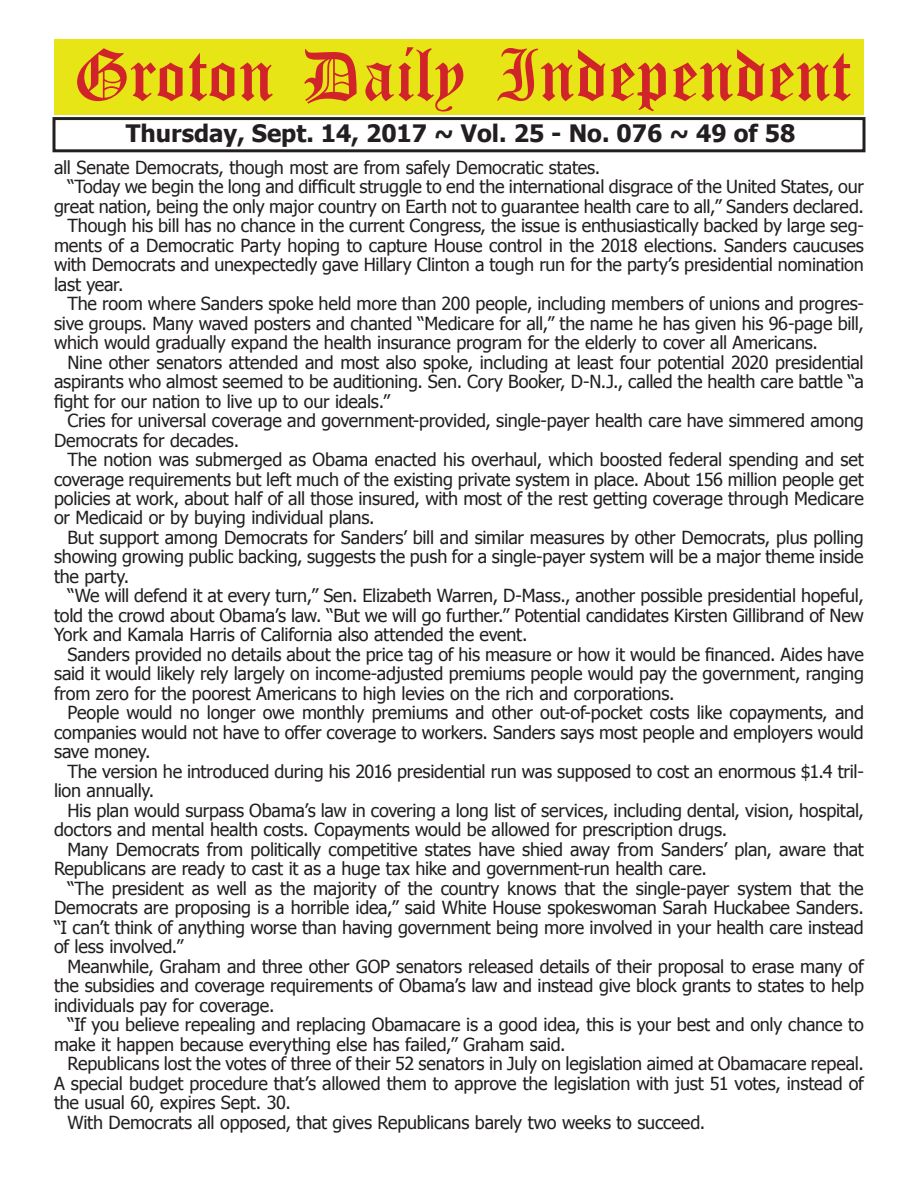
<style>
.page{position:relative;width:918px;height:1188px;background:#fff}
.page>*{position:absolute;margin:0;border:0;box-sizing:border-box;transform-origin:0 0}
.t1{font:54px "Old English Five";color:#d1232a}
.t2{font:700 24px "Tahoma";color:#231f20}
.t3{font:18px "Tahoma";letter-spacing:-.01em;color:#231f20}
</style>
<div class="page">
<div style="left:52px;top:117px;width:814px;height:35px;border:3px solid #231f20"></div>
<div style="left:54px;top:40px;width:810px;height:75px;background:#e7e515"></div>
<h1 class="t1" style="left:73px;top:50px;width:779px">Groton Daily Independent</h1>
<h2 class="t2" style="left:126px;top:116px;width:671px">Thursday, Sept. 14, 2017 ~ Vol. 25 - No. 076 ~ 49 of 58</h2>
<p class="t3" style="left:54px;top:155px;width:548px">all Senate Democrats, though most are from safely Democratic states.</p>
<p class="t3" style="left:68px;top:174px;width:798px">“Today we begin the long and difficult struggle to end the international disgrace of the United States, our</p>
<p class="t3" style="left:54px;top:194px;width:811px">great nation, being the only major country on Earth not to guarantee health care to all,” Sanders declared.</p>
<p class="t3" style="left:68px;top:213px;width:798px">Though his bill has no chance in the current Congress, the issue is enthusiastically backed by large seg-</p>
<p class="t3" style="left:54px;top:233px;width:811px">ments of a Democratic Party hoping to capture House control in the 2018 elections. Sanders caucuses</p>
<p class="t3" style="left:54px;top:252px;width:811px">with Democrats and unexpectedly gave Hillary Clinton a tough run for the party’s presidential nomination</p>
<p class="t3" style="left:54px;top:272px;width:71px">last year.</p>
<p class="t3" style="left:68px;top:291px;width:798px">The room where Sanders spoke held more than 200 people, including members of unions and progres-</p>
<p class="t3" style="left:54px;top:311px;width:811px">sive groups. Many waved posters and chanted “Medicare for all,” the name he has given his 96-page bill,</p>
<p class="t3" style="left:54px;top:330px;width:766px">which would gradually expand the health insurance program for the elderly to cover all Americans.</p>
<p class="t3" style="left:68px;top:350px;width:798px">Nine other senators attended and most also spoke, including at least four potential 2020 presidential</p>
<p class="t3" style="left:54px;top:369px;width:811px">aspirants who almost seemed to be auditioning. Sen. Cory Booker, D-N.J., called the health care battle “a</p>
<p class="t3" style="left:54px;top:389px;width:338px">fight for our nation to live up to our ideals.”</p>
<p class="t3" style="left:68px;top:408px;width:798px">Cries for universal coverage and government-provided, single-payer health care have simmered among</p>
<p class="t3" style="left:54px;top:428px;width:187px">Democrats for decades.</p>
<p class="t3" style="left:68px;top:447px;width:798px">The notion was submerged as Obama enacted his overhaul, which boosted federal spending and set</p>
<p class="t3" style="left:54px;top:467px;width:811px">coverage requirements but left much of the existing private system in place. About 156 million people get</p>
<p class="t3" style="left:54px;top:486px;width:811px">policies at work, about half of all those insured, with most of the rest getting coverage through Medicare</p>
<p class="t3" style="left:54px;top:506px;width:322px">or Medicaid or by buying individual plans.</p>
<p class="t3" style="left:68px;top:525px;width:798px">But support among Democrats for Sanders’ bill and similar measures by other Democrats, plus polling</p>
<p class="t3" style="left:54px;top:545px;width:811px">showing growing public backing, suggests the push for a single-payer system will be a major theme inside</p>
<p class="t3" style="left:54px;top:564px;width:77px">the party.</p>
<p class="t3" style="left:68px;top:584px;width:798px">“We will defend it at every turn,” Sen. Elizabeth Warren, D-Mass., another possible presidential hopeful,</p>
<p class="t3" style="left:54px;top:603px;width:811px">told the crowd about Obama’s law. “But we will go further.” Potential candidates Kirsten Gillibrand of New</p>
<p class="t3" style="left:54px;top:623px;width:475px">York and Kamala Harris of California also attended the event.</p>
<p class="t3" style="left:68px;top:642px;width:798px">Sanders provided no details about the price tag of his measure or how it would be financed. Aides have</p>
<p class="t3" style="left:54px;top:662px;width:812px">said it would likely rely largely on income-adjusted premiums people would pay the government, ranging</p>
<p class="t3" style="left:54px;top:681px;width:622px">from zero for the poorest Americans to high levies on the rich and corporations.</p>
<p class="t3" style="left:68px;top:701px;width:798px">People would no longer owe monthly premiums and other out-of-pocket costs like copayments, and</p>
<p class="t3" style="left:54px;top:720px;width:811px">companies would not have to offer coverage to workers. Sanders says most people and employers would</p>
<p class="t3" style="left:54px;top:740px;width:98px">save money.</p>
<p class="t3" style="left:68px;top:759px;width:798px">The version he introduced during his 2016 presidential run was supposed to cost an enormous $1.4 tril-</p>
<p class="t3" style="left:54px;top:779px;width:102px">lion annually.</p>
<p class="t3" style="left:68px;top:798px;width:798px">His plan would surpass Obama’s law in covering a long list of services, including dental, vision, hospital,</p>
<p class="t3" style="left:54px;top:818px;width:675px">doctors and mental health costs. Copayments would be allowed for prescription drugs.</p>
<p class="t3" style="left:68px;top:837px;width:798px">Many Democrats from politically competitive states have shied away from Sanders’ plan, aware that</p>
<p class="t3" style="left:54px;top:857px;width:655px">Republicans are ready to cast it as a huge tax hike and government-run health care.</p>
<p class="t3" style="left:68px;top:876px;width:798px">“The president as well as the majority of the country knows that the single-payer system that the</p>
<p class="t3" style="left:54px;top:896px;width:811px">Democrats are proposing is a horrible idea,” said White House spokeswoman Sarah Huckabee Sanders.</p>
<p class="t3" style="left:54px;top:915px;width:811px">“I can’t think of anything worse than having government being more involved in your health care instead</p>
<p class="t3" style="left:54px;top:935px;width:131px">of less involved.”</p>
<p class="t3" style="left:68px;top:954px;width:798px">Meanwhile, Graham and three other GOP senators released details of their proposal to erase many of</p>
<p class="t3" style="left:54px;top:974px;width:811px">the subsidies and coverage requirements of Obama’s law and instead give block grants to states to help</p>
<p class="t3" style="left:54px;top:993px;width:222px">individuals pay for coverage.</p>
<p class="t3" style="left:68px;top:1013px;width:798px">“If you believe repealing and replacing Obamacare is a good idea, this is your best and only chance to</p>
<p class="t3" style="left:54px;top:1032px;width:513px">make it happen because everything else has failed,” Graham said.</p>
<p class="t3" style="left:68px;top:1052px;width:798px">Republicans lost the votes of three of their 52 senators in July on legislation aimed at Obamacare repeal.</p>
<p class="t3" style="left:54px;top:1071px;width:811px">A special budget procedure that’s allowed them to approve the legislation with just 51 votes, instead of</p>
<p class="t3" style="left:54px;top:1091px;width:238px">the usual 60, expires Sept. 30.</p>
<p class="t3" style="left:68px;top:1110px;width:639px">With Democrats all opposed, that gives Republicans barely two weeks to succeed.</p>
</div>
